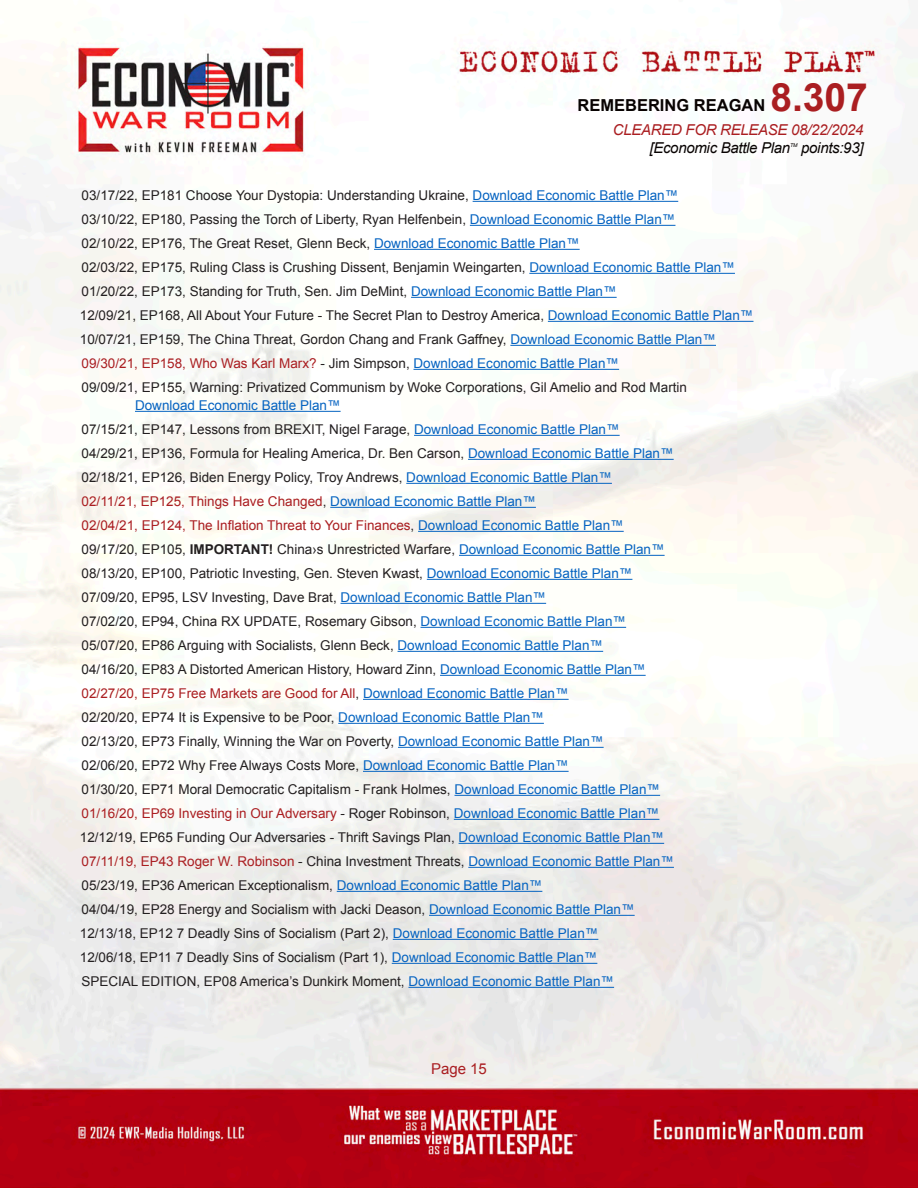
<style>
.page{position:relative;width:918px;height:1188px;background:#fff}
.page>*{position:absolute;margin:0;border:0;box-sizing:border-box;transform-origin:0 0}
.t1{font:700 39px "Arial";color:#aa1e21}
.t2{font:700 16.5px "Arial";color:#080302}
.t3{font:italic 15px "Arial";letter-spacing:-.02em;color:#080302}
.t4{font:italic 15px "Arial";letter-spacing:-.02em;color:#aa1e21}
.t5{font:15px "Arial";color:#aa1e21}
.t6{font:13.5px "Arial";color:#231f20}
.t7{font:13.5px "Arial";color:#aa1e21}
.t8{font:13.5px "Arial";color:#0563c1}
.t9{font:italic 5.25px "Arial";color:#080302}
.s1{color:#0563c1}
.s2{color:#231f20}
.s3{font-weight:700}
</style>
<div class="page">
<img style="left:0;top:5px;width:918px;height:1183px">
<hr style="left:473px;top:201px;width:205px;height:1px;background:#0563c1">
<hr style="left:470px;top:225px;width:205px;height:1px;background:#0563c1">
<hr style="left:374px;top:249px;width:206px;height:1px;background:#0563c1">
<hr style="left:529px;top:273px;width:206px;height:1px;background:#0563c1">
<hr style="left:411px;top:297px;width:206px;height:1px;background:#0563c1">
<hr style="left:548px;top:321px;width:205px;height:1px;background:#0563c1">
<hr style="left:510px;top:345px;width:206px;height:1px;background:#0563c1">
<hr style="left:414px;top:369px;width:205px;height:1px;background:#0563c1">
<hr style="left:135px;top:411px;width:206px;height:1px;background:#0563c1">
<hr style="left:414px;top:435px;width:206px;height:1px;background:#0563c1">
<hr style="left:468px;top:459px;width:206px;height:1px;background:#0563c1">
<hr style="left:406px;top:483px;width:206px;height:1px;background:#0563c1">
<hr style="left:330px;top:507px;width:206px;height:1px;background:#0563c1">
<hr style="left:418px;top:531px;width:206px;height:1px;background:#0563c1">
<hr style="left:459px;top:555px;width:206px;height:1px;background:#0563c1">
<hr style="left:427px;top:579px;width:205px;height:1px;background:#0563c1">
<hr style="left:341px;top:603px;width:205px;height:1px;background:#0563c1">
<hr style="left:421px;top:627px;width:205px;height:1px;background:#0563c1">
<hr style="left:398px;top:651px;width:205px;height:1px;background:#0563c1">
<hr style="left:440px;top:675px;width:206px;height:1px;background:#0563c1">
<hr style="left:363px;top:699px;width:206px;height:1px;background:#0563c1">
<hr style="left:338px;top:723px;width:206px;height:1px;background:#0563c1">
<hr style="left:398px;top:747px;width:206px;height:1px;background:#0563c1">
<hr style="left:363px;top:771px;width:206px;height:1px;background:#0563c1">
<hr style="left:455px;top:795px;width:205px;height:1px;background:#0563c1">
<hr style="left:454px;top:819px;width:205px;height:1px;background:#0563c1">
<hr style="left:459px;top:843px;width:205px;height:1px;background:#0563c1">
<hr style="left:468px;top:867px;width:206px;height:1px;background:#0563c1">
<hr style="left:337px;top:891px;width:205px;height:1px;background:#0563c1">
<hr style="left:429px;top:915px;width:206px;height:1px;background:#0563c1">
<hr style="left:393px;top:939px;width:205px;height:1px;background:#0563c1">
<hr style="left:392px;top:963px;width:205px;height:1px;background:#0563c1">
<hr style="left:408px;top:987px;width:206px;height:1px;background:#0563c1">
<h1 class="t1" style="left:770px;top:72px;width:99px">8.307</h1>
<p class="t4" style="left:613px;top:120px;width:252px">CLEARED FOR RELEASE 08/22/2024</p>
<p class="t3" style="left:650px;top:138px;width:142px">[Economic Battle Plan</p>
<p class="t9" style="left:790px;top:141px;width:9px">TM</p>
<p class="t3" style="left:801px;top:138px;width:64px">points:93]</p>
<p class="t2" style="left:577px;top:94px;width:189px">REMEBERING REAGAN</p>
<p class="t6" style="left:82px;top:186px;width:598px">03/17/22, EP181 Choose Your Dystopia: Understanding Ukraine, <span class="s1">Download Economic Battle Plan™</span></p>
<p class="t6" style="left:82px;top:210px;width:595px">03/10/22, EP180, Passing the Torch of Liberty, Ryan Helfenbein, <span class="s1">Download Economic Battle Plan™</span></p>
<p class="t6" style="left:82px;top:234px;width:500px">02/10/22, EP176, The Great Reset, Glenn Beck, <span class="s1">Download Economic Battle Plan™</span></p>
<p class="t6" style="left:82px;top:258px;width:655px">02/03/22, EP175, Ruling Class is Crushing Dissent, Benjamin Weingarten, <span class="s1">Download Economic Battle Plan™</span></p>
<p class="t6" style="left:82px;top:282px;width:537px">01/20/22, EP173, Standing for Truth, Sen. Jim DeMint, <span class="s1">Download Economic Battle Plan™</span></p>
<p class="t6" style="left:80px;top:306px;width:675px">12/09/21, EP168, All About Your Future - The Secret Plan to Destroy America, <span class="s1">Download Economic Battle Plan™</span></p>
<p class="t6" style="left:80px;top:330px;width:638px">10/07/21, EP159, The China Threat, Gordon Chang and Frank Gaffney, <span class="s1">Download Economic Battle Plan™</span></p>
<p class="t7" style="left:82px;top:354px;width:539px">09/30/21, EP158, Who Was Karl Marx? <span class="s2">- Jim Simpson,</span> <span class="s1">Download Economic Battle Plan™</span></p>
<p class="t6" style="left:82px;top:378px;width:607px">09/09/21, EP155, Warning: Privatized Communism by Woke Corporations, Gil Amelio and Rod Martin</p>
<p class="t8" style="left:135px;top:396px;width:207px">Download Economic Battle Plan™</p>
<p class="t6" style="left:82px;top:420px;width:540px">07/15/21, EP147, Lessons from BREXIT, Nigel Farage, <span class="s1">Download Economic Battle Plan™</span></p>
<p class="t6" style="left:82px;top:444px;width:594px">04/29/21, EP136, Formula for Healing America, Dr. Ben Carson, <span class="s1">Download Economic Battle Plan™</span></p>
<p class="t6" style="left:82px;top:468px;width:532px">02/18/21, EP126, Biden Energy Policy, Troy Andrews, <span class="s1">Download Economic Battle Plan™</span></p>
<p class="t7" style="left:82px;top:492px;width:456px">02/11/21, EP125, Things Have Changed<span class="s2">,</span> <span class="s1">Download Economic Battle Plan™</span></p>
<p class="t7" style="left:82px;top:516px;width:544px">02/04/21, EP124, The Inflation Threat to Your Finances<span class="s2">,</span> <span class="s1">Download Economic Battle Plan™</span></p>
<p class="t6" style="left:82px;top:540px;width:584px">09/17/20, EP105, <span class="s3">IMPORTANT!</span> China›s Unrestricted Warfare, <span class="s1">Download Economic Battle Plan™</span></p>
<p class="t6" style="left:82px;top:564px;width:552px">08/13/20, EP100, Patriotic Investing, Gen. Steven Kwast, <span class="s1">Download Economic Battle Plan™</span></p>
<p class="t6" style="left:82px;top:588px;width:466px">07/09/20, EP95, LSV Investing, Dave Brat, <span class="s1">Download Economic Battle Plan™</span></p>
<p class="t6" style="left:82px;top:612px;width:546px">07/02/20, EP94, China RX UPDATE, Rosemary Gibson, <span class="s1">Download Economic Battle Plan™</span></p>
<p class="t6" style="left:82px;top:636px;width:523px">05/07/20, EP86 Arguing with Socialists, Glenn Beck, <span class="s1">Download Economic Battle Plan™</span></p>
<p class="t6" style="left:82px;top:660px;width:566px">04/16/20, EP83 A Distorted American History, Howard Zinn, <span class="s1">Download Economic Battle Plan™</span></p>
<p class="t7" style="left:82px;top:684px;width:488px">02/27/20, EP75 Free Markets are Good for All<span class="s2">,</span> <span class="s1">Download Economic Battle Plan™</span></p>
<p class="t6" style="left:82px;top:708px;width:464px">02/20/20, EP74 It is Expensive to be Poor, <span class="s1">Download Economic Battle Plan™</span></p>
<p class="t6" style="left:82px;top:732px;width:523px">02/13/20, EP73 Finally, Winning the War on Poverty, <span class="s1">Download Economic Battle Plan™</span></p>
<p class="t6" style="left:82px;top:756px;width:488px">02/06/20, EP72 Why Free Always Costs More, <span class="s1">Download Economic Battle Plan™</span></p>
<p class="t6" style="left:82px;top:780px;width:580px">01/30/20, EP71 Moral Democratic Capitalism - Frank Holmes, <span class="s1">Download Economic Battle Plan™</span></p>
<p class="t7" style="left:82px;top:804px;width:579px">01/16/20, EP69 Investing in Our Adversary <span class="s2">- Roger Robinson,</span> <span class="s1">Download Economic Battle Plan™</span></p>
<p class="t6" style="left:80px;top:828px;width:586px">12/12/19, EP65 Funding Our Adversaries - Thrift Savings Plan, <span class="s1">Download Economic Battle Plan™</span></p>
<p class="t7" style="left:82px;top:852px;width:594px">07/11/19, EP43 Roger W. Robinson <span class="s2">- China Investment Threats,</span> <span class="s1">Download Economic Battle Plan™</span></p>
<p class="t6" style="left:82px;top:876px;width:462px">05/23/19, EP36 American Exceptionalism, <span class="s1">Download Economic Battle Plan™</span></p>
<p class="t6" style="left:82px;top:900px;width:555px">04/04/19, EP28 Energy and Socialism with Jacki Deason, <span class="s1">Download Economic Battle Plan™</span></p>
<p class="t6" style="left:80px;top:924px;width:520px">12/13/18, EP12 7 Deadly Sins of Socialism (Part 2), <span class="s1">Download Economic Battle Plan™</span></p>
<p class="t6" style="left:80px;top:948px;width:519px">12/06/18, EP11 7 Deadly Sins of Socialism (Part 1), <span class="s1">Download Economic Battle Plan™</span></p>
<p class="t6" style="left:81px;top:972px;width:534px">SPECIAL EDITION, EP08 America’s Dunkirk Moment, <span class="s1">Download Economic Battle Plan™</span></p>
<p class="t5" style="left:431px;top:1059px;width:57px">Page 15</p>
</div>
